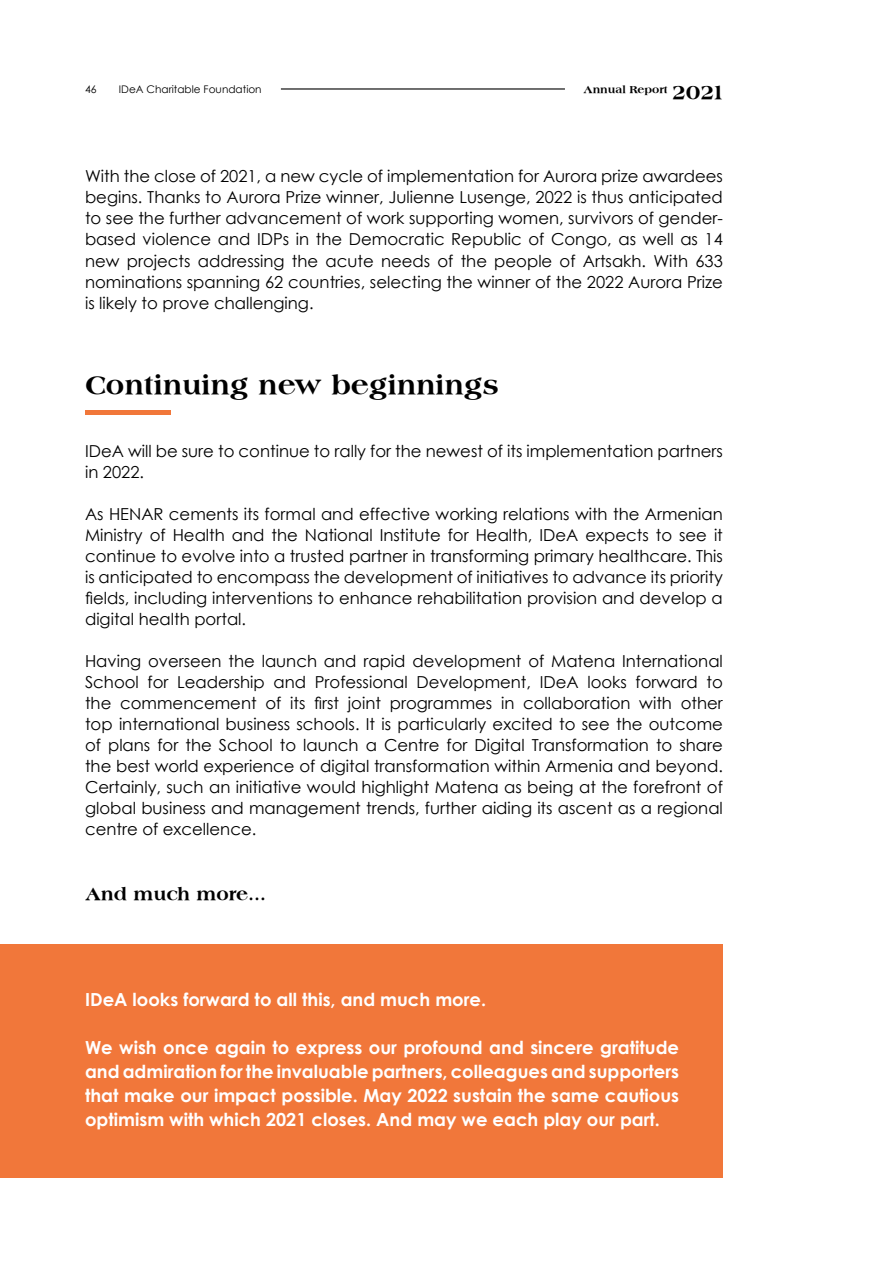
<style>
.page{position:relative;width:893px;height:1263px;background:#fff}
.page>*{position:absolute;margin:0;border:0;box-sizing:border-box;transform-origin:0 0}
.t1{font:800 27px "American Classic";color:#000}
.t2{font:700 18px/24px "Century Gothic";color:#fff;text-align:justify}
.t3{font:800 18px "American Classic";color:#000}
.t4{font:16.5px/21px "Century Gothic";color:#000;text-align:justify}
.t5{font:10.5px "Century Gothic";color:#000}
.t6{font:800 10.5px "American Classic";color:#000}
.s1{font-size:21px}
</style>
<div class="page">
<hr style="left:281px;top:88px;width:284px;height:2px;background:#000">
<hr style="left:85px;top:410px;width:85px;height:4px;background:#f1773a">
<div style="left:0;top:944px;width:723px;height:234px;background:#f1773a"></div>
<p class="t5" style="left:85px;top:82px;width:13px">46</p>
<p class="t5" style="left:119px;top:82px;width:144px">IDeA Charitable Foundation</p>
<p class="t6" style="left:583px;top:83px;width:140px">Annual Report <span class="s1">2021</span></p>
<p class="t4" style="left:85px;top:166px;width:639px">With the close of 2021, a new cycle of implementation for Aurora prize awardees begins. Thanks to Aurora Prize winner, Julienne Lusenge, 2022 is thus anticipated to see the further advancement of work supporting women, survivors of gender&shy;based violence and IDPs in the Democratic Republic of Congo, as well as 14 new projects addressing the acute needs of the people of Artsakh. With 633 nominations spanning 62 countries, selecting the winner of the 2022 Aurora Prize is likely to prove challenging.</p>
<h1 class="t1" style="left:85px;top:369px;width:415px">Continuing new beginnings</h1>
<p class="t4" style="left:85px;top:441px;width:639px">IDeA will be sure to continue to rally for the newest of its implementation partners in 2022.</p>
<p class="t4" style="left:85px;top:504px;width:639px">As HENAR cements its formal and effective working relations with the Armenian Ministry of Health and the National Institute for Health, IDeA expects to see it continue to evolve into a trusted partner in transforming primary healthcare. This is anticipated to encompass the development of initiatives to advance its priority fields, including interventions to enhance rehabilitation provision and develop a digital health portal.</p>
<p class="t4" style="left:85px;top:651px;width:639px">Having overseen the launch and rapid development of Matena International School for Leadership and Professional Development, IDeA looks forward to the commencement of its first joint programmes in collaboration with other top international business schools. It is particularly excited to see the outcome of plans for the School to launch a Centre for Digital Transformation to share the best world experience of digital transformation within Armenia and beyond.<br>Certainly, such an initiative would highlight Matena as being at the forefront of global business and management trends, further aiding its ascent as a regional centre of excellence.</p>
<p class="t3" style="left:85px;top:883px;width:182px">And much more…</p>
<p class="t2" style="left:85px;top:987px;width:403px">IDeA looks forward to all this, and much more.</p>
<p class="t2" style="left:85px;top:1035px;width:596px">We wish once again to express our profound and sincere gratitude and admiration for the invaluable partners, colleagues and supporters that make our impact possible. May 2022 sustain the same cautious optimism with which 2021 closes. And may we each play our part.</p>
</div>
